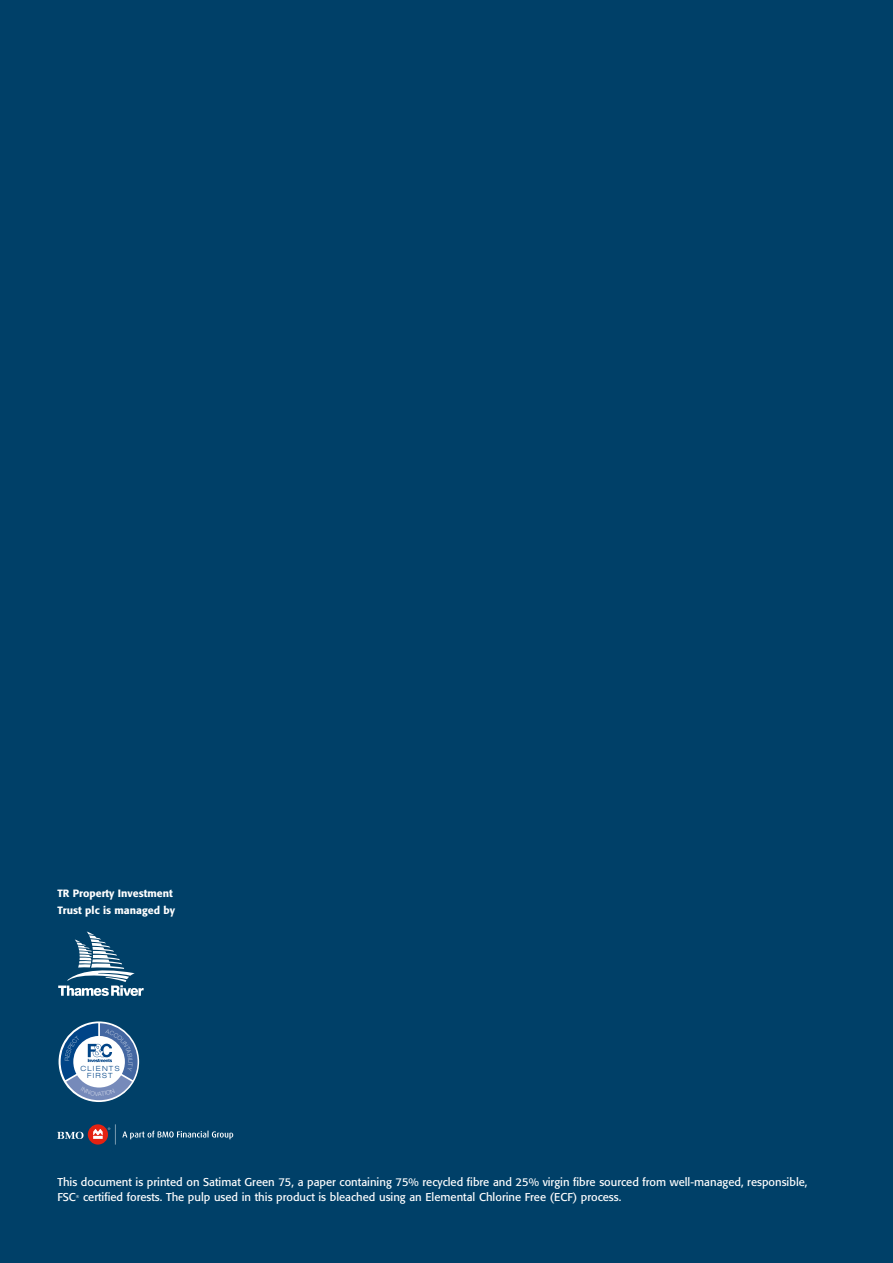
<style>
.page{position:relative;width:893px;height:1263px;background:#004068}
.page>*{position:absolute;margin:0;border:0;box-sizing:border-box;transform-origin:0 0}
.t1{font:11.25px/15px "Formata";color:#fff}
.t2{font:500 10.5px/16.5px "Formata";color:#fff}
.t3{font:300 expanded 7.2px/7.8px "Helvetica Neue LT";letter-spacing:.18em;color:#004487;text-align:center}
.t4{font:4.35px "Formata";color:#fff}
</style>
<div class="page">
<svg style="left:58px;top:931px;width:86px;height:65px"></svg>
<svg style="left:57px;top:1132px;width:27px;height:7px"></svg>
<div style="left:88px;top:1124px;width:20px;height:20px;background:#e42212;border-radius:50%"></div>
<svg style="left:122px;top:1131px;width:111px;height:8px"></svg>
<svg style="left:93px;top:1124px;width:23px;height:20px"></svg>
<svg style="left:61px;top:1023px;width:77px;height:77px;background:#7c9abb"></svg>
<p class="t2" style="left:57px;top:885px;width:119px">TR Property Investment<br>Trust plc is managed by</p>
<p class="t3" style="left:80px;top:1064px;width:41px">CLIENTS<br>FIRST</p>
<p class="t1" style="left:57px;top:1174px;width:752px">This document is printed on Satimat Green 75, a paper containing 75% recycled fibre and 25% virgin fibre sourced from well-managed, responsible,<br>FSC</p>
<p class="t4" style="left:76px;top:1194px;width:5px">®</p>
<p class="t1" style="left:83px;top:1189px;width:540px">certified forests. The pulp used in this product is bleached using an Elemental Chlorine Free (ECF) process.</p>
</div>
